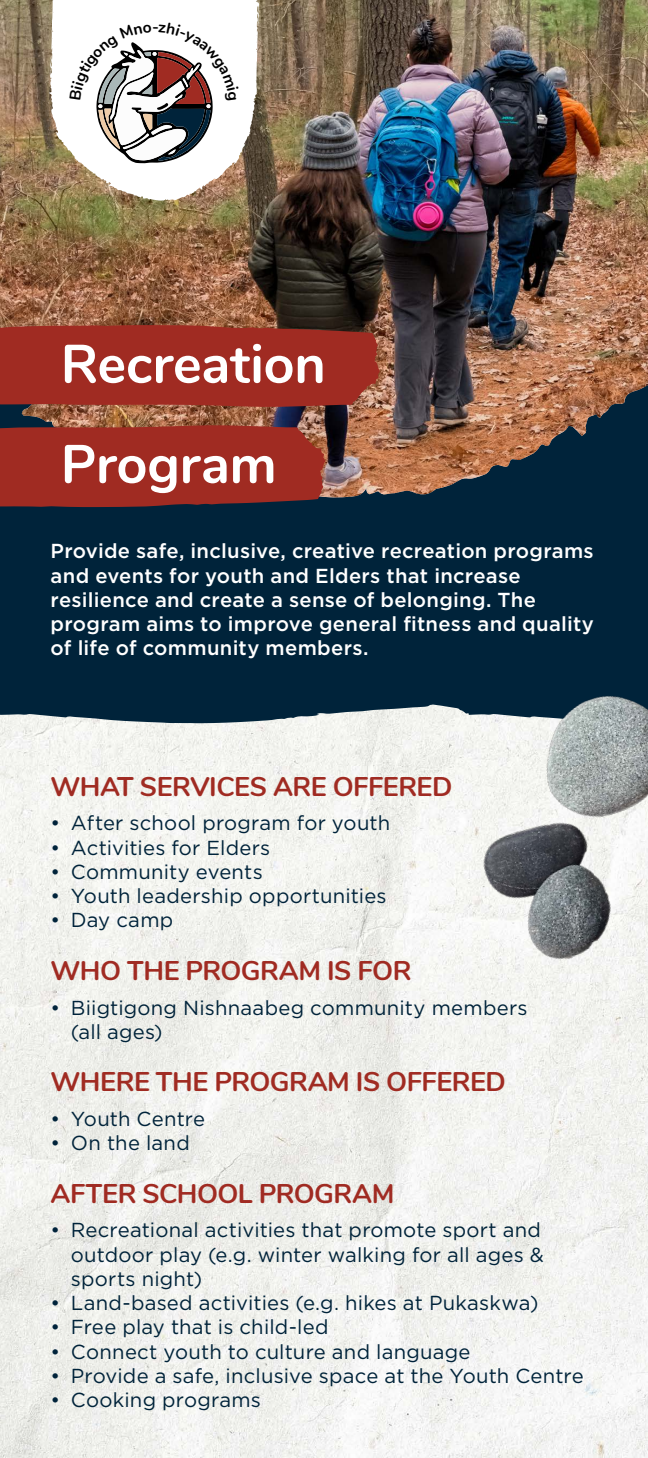
<style>
.page{position:relative;width:648px;height:1458px;background:#fff}
.page>*{position:absolute;margin:0;border:0;box-sizing:border-box;transform-origin:0 0}
.t1{font:700 54px "Nunito";letter-spacing:-.005em;color:#fff}
.t2{font:700 27px "Nunito";letter-spacing:-.02em;color:#a02b22}
.t3{font:20.25px/24.3px "Gotham";letter-spacing:.01em;color:#00233a}
.t4{font:500 20.25px/24.3px "Gotham";letter-spacing:.015em;color:#fff}
</style>
<div class="page">
<img style="left:0;top:723px;width:648px;height:735px">
<div style="left:0;top:497px;width:648px;height:226px;background:#00233a"></div>
<img style="left:0;top:0;width:648px;height:497px">
<svg style="left:0;top:425px;width:326px;height:82px;background:#9a2d24"></svg>
<svg style="left:0;top:325px;width:380px;height:82px;background:#9d2e24"></svg>
<img style="left:423px;top:656px;width:225px;height:339px">
<svg style="left:49px;top:0;width:211px;height:201px"></svg>
<svg style="left:69px;top:22px;width:169px;height:141px"></svg>
<h1 class="t1" style="left:61px;top:324px;width:267px">Recreation</h1>
<h1 class="t1" style="left:61px;top:424px;width:217px">Program</h1>
<p class="t4" style="left:51px;top:539px;width:545px">Provide safe, inclusive, creative recreation programs and events for youth and Elders that increase resilience and create a sense of belonging. The program aims to improve general fitness and quality of life of community members.</p>
<h2 class="t2" style="left:51px;top:767px;width:403px">WHAT SERVICES ARE OFFERED</h2>
<p class="t3" style="left:51px;top:811px;width:341px">• After school program for youth</p>
<p class="t3" style="left:51px;top:835px;width:221px">• Activities for Elders</p>
<p class="t3" style="left:51px;top:859px;width:214px">• Community events</p>
<p class="t3" style="left:51px;top:883px;width:338px">• Youth leadership opportunities</p>
<p class="t3" style="left:51px;top:908px;width:124px">• Day camp</p>
<h2 class="t2" style="left:51px;top:951px;width:362px">WHO THE PROGRAM IS FOR</h2>
<p class="t3" style="left:71px;top:995px;width:458px;text-indent:-20px">• Biigtigong Nishnaabeg community members (all ages)</p>
<h2 class="t2" style="left:51px;top:1062px;width:457px">WHERE THE PROGRAM IS OFFERED</h2>
<p class="t3" style="left:51px;top:1106px;width:156px">• Youth Centre</p>
<p class="t3" style="left:51px;top:1130px;width:141px">• On the land</p>
<h2 class="t2" style="left:51px;top:1174px;width:345px">AFTER SCHOOL PROGRAM</h2>
<p class="t3" style="left:71px;top:1218px;width:475px;text-indent:-20px">• Recreational activities that promote sport and outdoor play (e.g. winter walking for all ages &amp; sports night)</p>
<p class="t3" style="left:51px;top:1290px;width:489px">• Land-based activities (e.g. hikes at Pukaskwa)</p>
<p class="t3" style="left:51px;top:1315px;width:279px">• Free play that is child-led</p>
<p class="t3" style="left:51px;top:1339px;width:421px">• Connect youth to culture and language</p>
<p class="t3" style="left:51px;top:1363px;width:535px">• Provide a safe, inclusive space at the Youth Centre</p>
<p class="t3" style="left:51px;top:1388px;width:212px">• Cooking programs</p>
</div>
